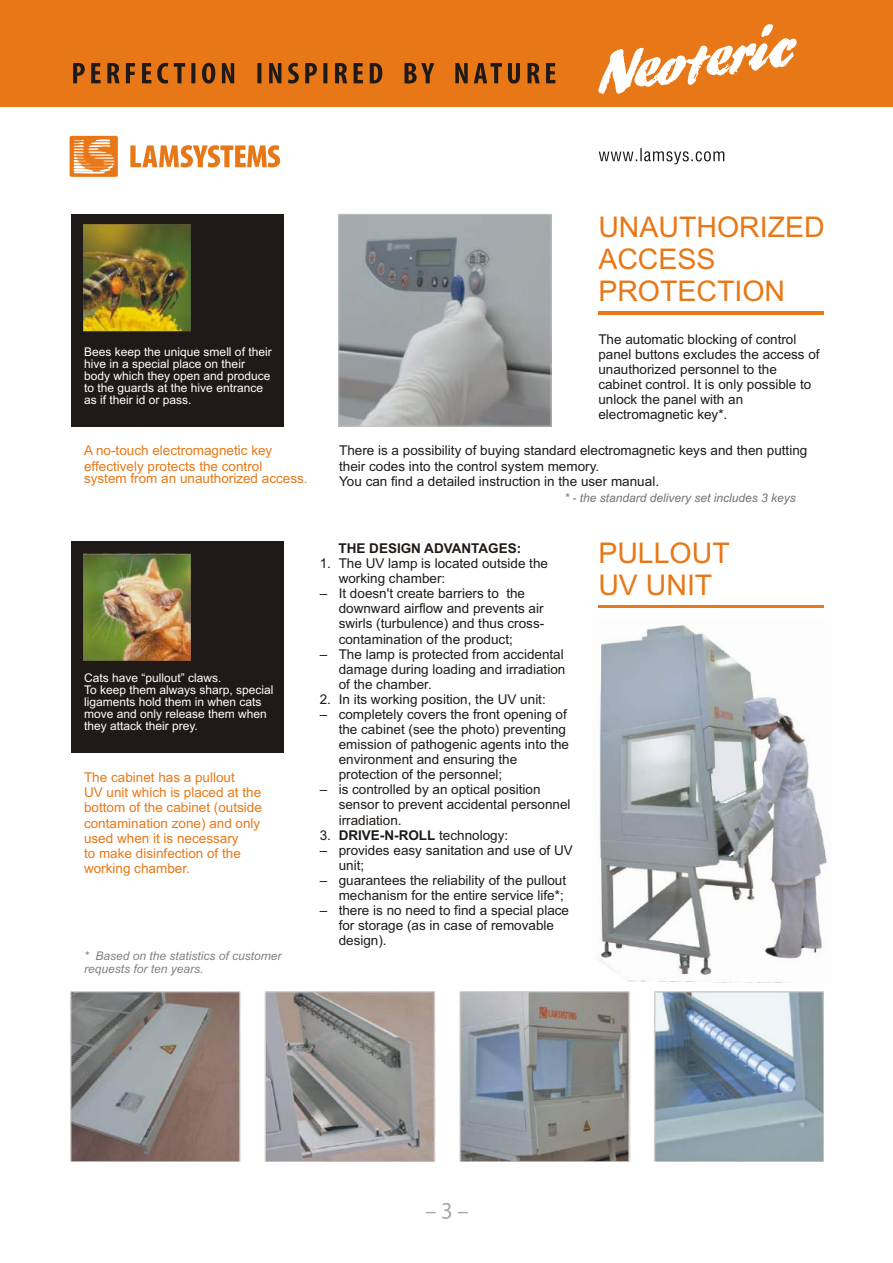
<style>
.page{position:relative;width:893px;height:1263px;background:#fff}
.page>*{position:absolute;margin:0;border:0;box-sizing:border-box;transform-origin:0 0}
.t1{font:28.5px/31.8px "Arial";color:#e87817}
.t2{font:13.5px/15.1px "Arial";color:#1f1a17}
.t3{font:13.5px/15.1px "Arial";color:#e87817}
.t4{font:700 13.5px "Arial";color:#1f1a17}
.t5{font:12px/12px "Arial";color:#fff}
.t6{font:italic 12px/13.4px "Arial";color:#828282}
.t7{font:italic 12px "Arial";color:#737070}
.s1{font-weight:700}
</style>
<div class="page">
<img style="left:594px;top:625px;width:233px;height:358px">
<div style="left:71px;top:214px;width:213px;height:212px;background:#1f1a17"></div>
<hr style="left:598px;top:311px;width:225px;height:3px;background:#e87817">
<svg style="left:426px;top:1203px;width:42px;height:16px"></svg>
<img style="left:340px;top:216px;width:209px;height:208px">
<div style="left:338px;top:214px;width:213px;height:212px;border:1px solid #c2c2c2"></div>
<div style="left:71px;top:541px;width:213px;height:212px;background:#1f1a17"></div>
<img style="left:71px;top:992px;width:753px;height:170px">
<img style="left:84px;top:225px;width:107px;height:435px">
<hr style="left:598px;top:605px;width:225px;height:3px;background:#e87817">
<div style="left:0;top:0;width:893px;height:106px;background:#e87817"></div>
<svg style="left:73px;top:63px;width:482px;height:21px"></svg>
<svg style="left:70px;top:136px;width:48px;height:41px;background:#ed974d"></svg>
<svg style="left:130px;top:145px;width:150px;height:22px"></svg>
<svg style="left:598px;top:24px;width:199px;height:70px"></svg>
<svg style="left:599px;top:148px;width:125px;height:16px"></svg>
<p class="t5" style="left:84px;top:347px;width:189px">Bees keep the unique smell of their hive in a special place on their body which they open and produce to the guards at the hive entrance as if their id or pass.</p>
<p class="t3" style="left:84px;top:444px;width:190px">A no-touch electromagnetic key effectively protects the control</p>
<p class="t3" style="left:84px;top:472px;width:225px">system from an unauthorized access.</p>
<h1 class="t1" style="left:598px;top:214px;width:228px">UNAUTHORIZED<br>ACCESS<br>PROTECTION</h1>
<p class="t2" style="left:598px;top:333px;width:223px">The automatic blocking of control panel buttons excludes the access of unauthorized personnel to the cabinet control. It is only possible to unlock the panel with an electromagnetic key*.</p>
<p class="t2" style="left:339px;top:444px;width:470px">There is a possibility of buying standard electromagnetic keys and then putting their codes into the control system memory.<br>You can find a detailed instruction in the user manual.</p>
<p class="t7" style="left:564px;top:493px;width:233px">* - the standard delivery set includes 3 keys</p>
<p class="t5" style="left:84px;top:673px;width:191px">Cats have “pullout” claws.<br>To keep them always sharp, special ligaments hold them in when cats move and only release them when they attack their prey.</p>
<p class="t3" style="left:84px;top:771px;width:179px">The cabinet has a pullout<br>UV unit which is placed at the bottom of the cabinet (outside contamination zone) and only used when it is necessary<br>to make disinfection of the working chamber.</p>
<p class="t6" style="left:84px;top:950px;width:199px">* Based on the statistics of customer requests for ten years.</p>
<p class="t4" style="left:338px;top:543px;width:184px">THE DESIGN ADVANTAGES:</p>
<p class="t2" style="left:339px;top:557px;width:211px;text-indent:-19px">1. The UV lamp is located outside the working chamber:</p>
<p class="t2" style="left:339px;top:587px;width:207px;text-indent:-19px">– It doesn't create barriers to the downward airflow and prevents air swirls (turbulence) and thus cross&shy;contamination of the product;</p>
<p class="t2" style="left:339px;top:647px;width:228px;text-align:justify;text-indent:-19px">– The lamp is protected from accidental damage during loading and irradiation of the chamber.</p>
<p class="t2" style="left:320px;top:693px;width:228px">2. In its working position, the UV unit:</p>
<p class="t2" style="left:339px;top:708px;width:232px;text-indent:-19px">– completely covers the front opening of the cabinet (see the photo) preventing emission of pathogenic agents into the environment and ensuring the protection of the personnel;</p>
<p class="t2" style="left:339px;top:783px;width:233px;text-indent:-19px">– is controlled by an optical position sensor to prevent accidental personnel irradiation.</p>
<p class="t2" style="left:320px;top:828px;width:190px">3. <span class="s1">DRIVE-N-ROLL</span> technology:</p>
<p class="t2" style="left:339px;top:844px;width:236px;text-indent:-19px">– provides easy sanitation and use of UV unit;</p>
<p class="t2" style="left:320px;top:874px;width:248px;text-align:right">– guarantees the reliability of the pullout mechanism for the entire service life*;</p>
<p class="t2" style="left:339px;top:904px;width:232px;text-indent:-19px">– there is no need to find a special place for storage (as in case of removable design).</p>
<h1 class="t1" style="left:598px;top:540px;width:133px">PULLOUT<br>UV UNIT</h1>
</div>
